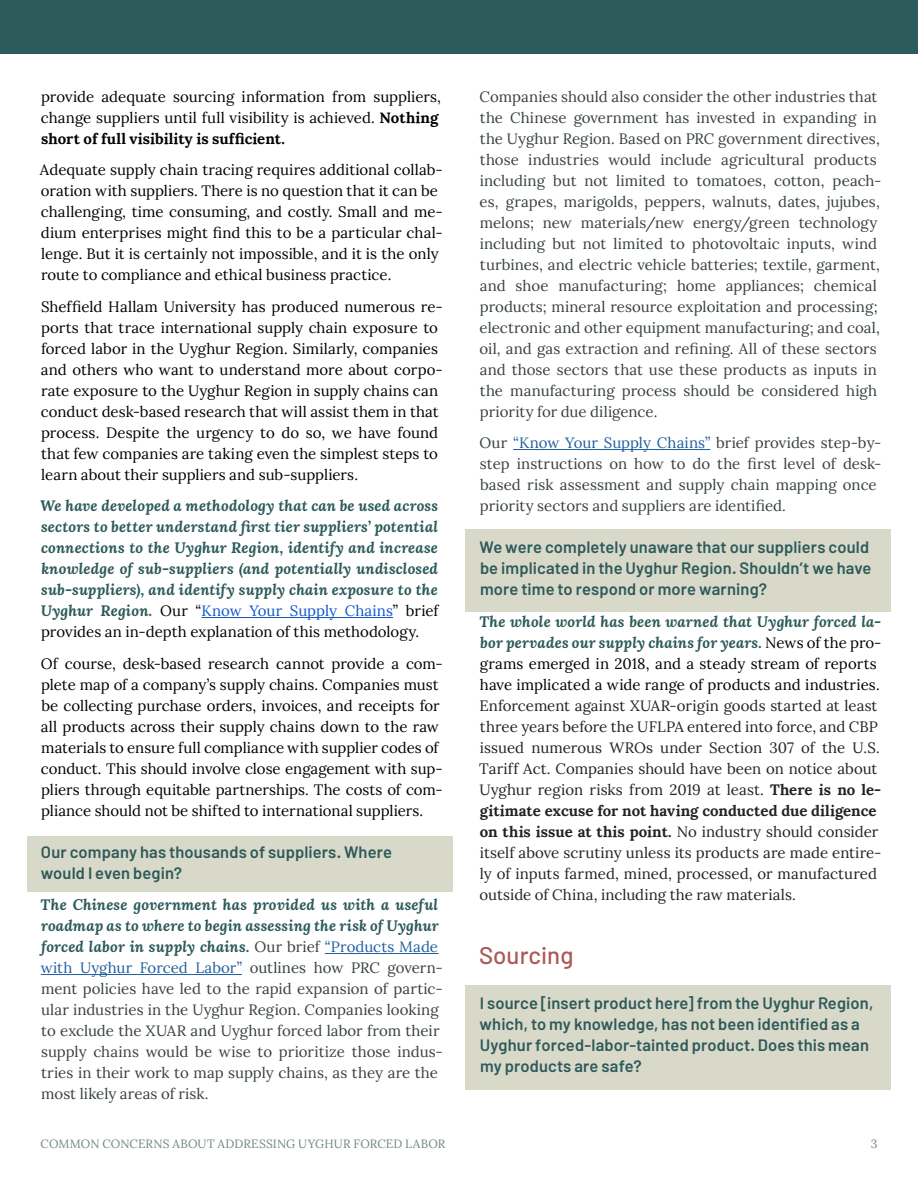
<style>
.page{position:relative;width:918px;height:1188px;background:#fff}
.page>*{position:absolute;margin:0;border:0;box-sizing:border-box;transform-origin:0 0}
.t1{font:500 24px "Barlow";color:#ac5858}
.H3_Questions{font:600 16.5px/21px "Barlow";letter-spacing:.01em;color:#2d5a5a}
.Body{font:15px/21px "Lora";color:#37413c}
.Body-2{font:15px/21px "Lora";color:#000}
.Body-3{font:15px/21px "Lora";color:#222}
.Body-4{font:italic 700 15px/21px "Lora";letter-spacing:.01em;color:#2d5a5a;text-align:justify}
.t2{font:12px "Lora";letter-spacing:.01em;color:#718781}
.s1{font-weight:700}
.s2{font-weight:400;font-style:normal;color:#000}
.s3{font-weight:400;font-style:normal;color:#15c}
.s4{font-weight:700;font-style:italic;color:#2d5a5a}
.s5{color:#215e9e}
.s6{color:#000}
</style>
<div class="page">
<div style="left:0;top:0;width:918px;height:54px;background:#2d5a5a"></div>
<div style="left:466px;top:985px;width:425px;height:104px;background:#d9d9c9"></div>
<div style="left:466px;top:529px;width:425px;height:82px;background:#d9d9c9"></div>
<div style="left:27px;top:836px;width:425px;height:55px;background:#d9d9c9"></div>
<hr style="left:201px;top:617px;width:192px;height:1px;background:#15c">
<hr style="left:325px;top:953px;width:114px;height:1px;background:#215e9e">
<hr style="left:41px;top:974px;width:201px;height:1px;background:#215e9e">
<hr style="left:513px;top:449px;width:197px;height:1px;background:#215e9e">
<p class="Body-2" style="left:41px;top:85px;width:402px">provide adequate sourcing information from suppliers, change suppliers until full visibility is achieved. <span class="s1">Nothing short of full visibility is sufficient.</span></p>
<p class="Body-2" style="left:40px;top:159px;width:404px">Adequate supply chain tracing requires additional collab&shy;oration with suppliers. There is no question that it can be challenging, time consuming, and costly. Small and me&shy;dium enterprises might find this to be a particular chal&shy;lenge. But it is certainly not impossible, and it is the only route to compliance and ethical business practice.</p>
<p class="Body-2" style="left:41px;top:295px;width:403px">Sheffield Hallam University has produced numerous re&shy;ports that trace international supply chain exposure to forced labor in the Uyghur Region. Similarly, companies and others who want to understand more about corpo&shy;rate exposure to the Uyghur Region in supply chains can conduct desk-based research that will assist them in that process. Despite the urgency to do so, we have found that few companies are taking even the simplest steps to learn about their suppliers and sub-suppliers.</p>
<p class="Body-4" style="left:40px;top:495px;width:400px">We have developed a methodology that can be used across sectors to better understand first tier suppliers’ potential connections to the Uyghur Region, identify and increase knowledge of sub-suppliers (and potentially undisclosed sub-suppliers), and identify supply chain exposure to the Uyghur Region. <span class="s2">Our “</span><span class="s3">Know Your Supply Chains</span><span class="s2">” brief provides an in-depth explanation of this methodology.</span></p>
<p class="Body-2" style="left:41px;top:652px;width:404px">Of course, desk-based research cannot provide a com&shy;plete map of a company’s supply chains. Companies must be collecting purchase orders, invoices, and receipts for all products across their supply chains down to the raw materials to ensure full compliance with supplier codes of conduct. This should involve close engagement with sup&shy;pliers through equitable partnerships. The costs of com&shy;pliance should not be shifted to international suppliers.</p>
<p class="H3_Questions" style="left:41px;top:841px;width:353px">Our company has thousands of suppliers. Where would I even begin?</p>
<p class="Body" style="left:41px;top:894px;width:404px"><span class="s4">The Chinese government has provided us with a useful roadmap as to where to begin assessing the risk of Uyghur forced labor in supply chains.</span> Our brief <span class="s5">“Products Made with Uyghur Forced Labor”</span> outlines how PRC govern&shy;ment policies have led to the rapid expansion of partic&shy;ular industries in the Uyghur Region. Companies looking to exclude the XUAR and Uyghur forced labor from their supply chains would be wise to prioritize those indus&shy;tries in their work to map supply chains, as they are the most likely areas of risk.</p>
<p class="Body" style="left:480px;top:85px;width:404px">Companies should also consider the other industries that the Chinese government has invested in expanding in the Uyghur Region. Based on PRC government directives, those industries would include agricultural products including but not limited to tomatoes, cotton, peach&shy;es, grapes, marigolds, peppers, walnuts, dates, jujubes, melons; new materials/new energy/green technology including but not limited to photovoltaic inputs, wind turbines, and electric vehicle batteries; textile, garment, and shoe manufacturing; home appliances; chemical products; mineral resource exploitation and processing; electronic and other equipment manufacturing; and coal, oil, and gas extraction and refining. All of these sectors and those sectors that use these products as inputs in the manufacturing process should be considered high priority for due diligence.</p>
<p class="Body" style="left:480px;top:432px;width:404px">Our <span class="s5">“Know Your Supply Chains”</span> brief provides step-by&shy;step instructions on how to do the first level of desk&shy;based risk assessment and supply chain mapping once priority sectors and suppliers are identified.</p>
<p class="H3_Questions" style="left:479px;top:537px;width:394px">We were completely unaware that our suppliers could be implicated in the Uyghur Region. Shouldn’t we have more time to respond or more warning?</p>
<p class="Body-3" style="left:479px;top:610px;width:404px"><span class="s4">The whole world has been warned that Uyghur forced la&shy;bor pervades our supply chains for years.</span> <span class="s6">News of the pro&shy;grams emerged in 2018, and a steady stream of reports have implicated a wide range of products and industries.<br></span>Enforcement against XUAR-origin goods started at least three years before the UFLPA entered into force, and CBP issued numerous WROs under Section 307 of the U.S.<br>Tariff Act. Companies should have been on notice about Uyghur region risks from 2019 at least. <span class="s1">There is no le&shy;gitimate excuse for not having conducted due diligence on this issue at this point.</span> No industry should consider itself above scrutiny unless its products are made entire&shy;ly of inputs farmed, mined, processed, or manufactured outside of China, including the raw materials.</p>
<h2 class="t1" style="left:479px;top:941px;width:96px">Sourcing</h2>
<p class="H3_Questions" style="left:480px;top:993px;width:395px">I source [insert product here] from the Uyghur Region, which, to my knowledge, has not been identified as a Uyghur forced-labor-tainted product. Does this mean my products are safe?</p>
<p class="t2" style="left:40px;top:1134px;width:406px">COMMON CONCERNS ABOUT ADDRESSING UYGHUR FORCED LABOR</p>
<p class="t2" style="left:871px;top:1134px;width:8px">3</p>
</div>
